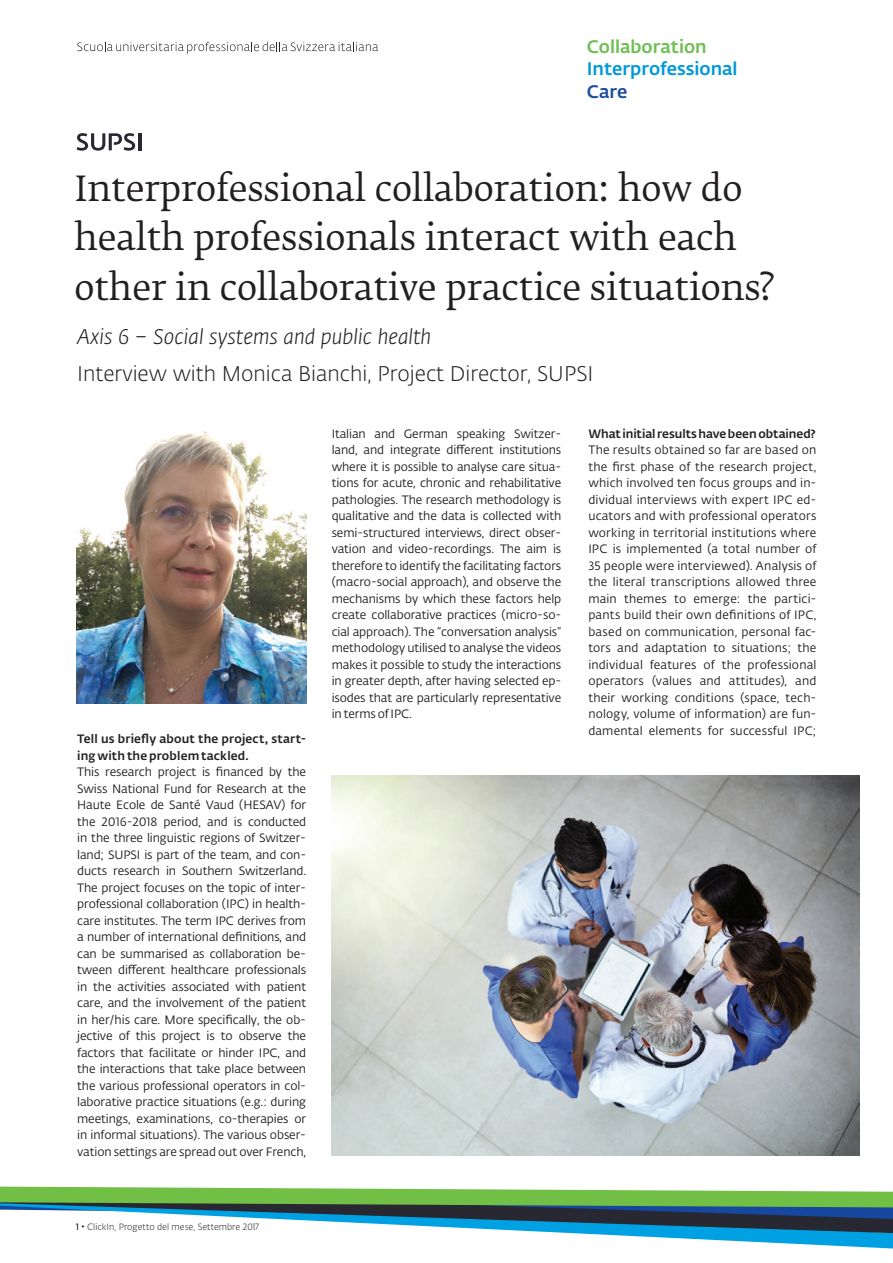
<style>
.page{position:relative;width:893px;height:1263px;background:#fff}
.page>*{position:absolute;margin:0;border:0;box-sizing:border-box;transform-origin:0 0}
.t1{font:34.5px/49.5px "SUPSI Fedra Serif";color:#231f20}
.t2{font:300 21px "SUPSI Fedra Sans";color:#231f20}
.t3{font:italic 300 21px "SUPSI Fedra Sans";color:#231f20}
.t4{font:500 18px "SUPSI Fedra Sans";color:#0099da}
.t5{font:500 18px "SUPSI Fedra Sans";color:#6fbf54}
.t6{font:500 18px "SUPSI Fedra Sans";color:#1e4ea1}
.t7{font:12px/16.5px "SUPSI Fedra Sans";letter-spacing:-.01em;color:#231f20;text-align:justify}
.t8{font:500 12px/16.5px "SUPSI Fedra Sans";letter-spacing:.01em;color:#231f20}
.t9{font:300 9px "SUPSI Fedra Sans";color:#231f20}
.s1{font-weight:600}
.s2{font-size:7.5px}
</style>
<div class="page">
<svg style="left:77px;top:42px;width:301px;height:12px"></svg>
<hr style="left:139px;top:133px;width:3px;height:17px;background:#282833">
<svg style="left:77px;top:133px;width:58px;height:18px"></svg>
<img style="left:77px;top:431px;width:229px;height:272px">
<img style="left:332px;top:776px;width:528px;height:380px">
<svg style="left:570px;top:1233px;width:323px;height:15px"></svg>
<svg style="left:0;top:1186px;width:893px;height:47px"></svg>
<h3 class="t5" style="left:587px;top:33px;width:121px">Collaboration</h3>
<h3 class="t4" style="left:587px;top:55px;width:152px">Interprofessional</h3>
<h3 class="t6" style="left:587px;top:78px;width:42px">Care</h3>
<h1 class="t1" style="left:74px;top:164px;width:701px">Interprofessional collaboration: how do health professionals interact with each other in collaborative practice situations?</h1>
<h2 class="t3" style="left:77px;top:322px;width:356px">Axis 6 – Social systems and public health</h2>
<h2 class="t2" style="left:77px;top:359px;width:518px">Interview with Monica Bianchi, Project Director, SUPSI</h2>
<p class="t8" style="left:77px;top:730px;width:230px">Tell us briefly about the project, start&shy;ing with the problem tackled.</p>
<p class="t7" style="left:77px;top:763px;width:230px">This research project is financed by the Swiss National Fund for Research at the Haute Ecole de Santé Vaud (HESAV) for the 2016-2018 period, and is conducted in the three linguistic regions of Switzer&shy;land; SUPSI is part of the team, and con&shy;ducts research in Southern Switzerland.<br>The project focuses on the topic of inter&shy;professional collaboration (IPC) in health&shy;care institutes. The term IPC derives from a number of international definitions, and can be summarised as collaboration be&shy;tween different healthcare professionals in the activities associated with patient care, and the involvement of the patient in her/his care. More specifically, the ob&shy;jective of this project is to observe the factors that facilitate or hinder IPC, and the interactions that take place between the various professional operators in col&shy;laborative practice situations (e.g.: during meetings, examinations, co-therapies or in informal situations). The various obser&shy;vation settings are spread out over French,</p>
<p class="t7" style="left:332px;top:425px;width:231px">Italian and German speaking Switzer&shy;land, and integrate different institutions where it is possible to analyse care situa&shy;tions for acute, chronic and rehabilitative pathologies. The research methodology is qualitative and the data is collected with semi-structured interviews, direct obser&shy;vation and video-recordings. The aim is therefore to identify the facilitating factors (macro-social approach), and observe the mechanisms by which these factors help create collaborative practices (micro-so&shy;cial approach). The “conversation analysis” methodology utilised to analyse the videos makes it possible to study the interactions in greater depth, after having selected ep&shy;isodes that are particularly representative in terms of IPC.</p>
<p class="t9" style="left:76px;top:1221px;width:185px"><span class="s1">1</span> <span class="s2">◆</span> ClickIn, Progetto del mese, Settembre 2017</p>
<p class="t8" style="left:588px;top:425px;width:229px">What initial results have been obtained?</p>
<p class="t7" style="left:588px;top:442px;width:230px">The results obtained so far are based on the first phase of the research project, which involved ten focus groups and in&shy;dividual interviews with expert IPC ed&shy;ucators and with professional operators working in territorial institutions where IPC is implemented (a total number of 35 people were interviewed). Analysis of the literal transcriptions allowed three main themes to emerge: the partici&shy;pants build their own definitions of IPC, based on communication, personal fac&shy;tors and adaptation to situations; the individual features of the professional operators (values and attitudes), and their working conditions (space, tech&shy;nology, volume of information) are fun&shy;damental elements for successful IPC;</p>
</div>
